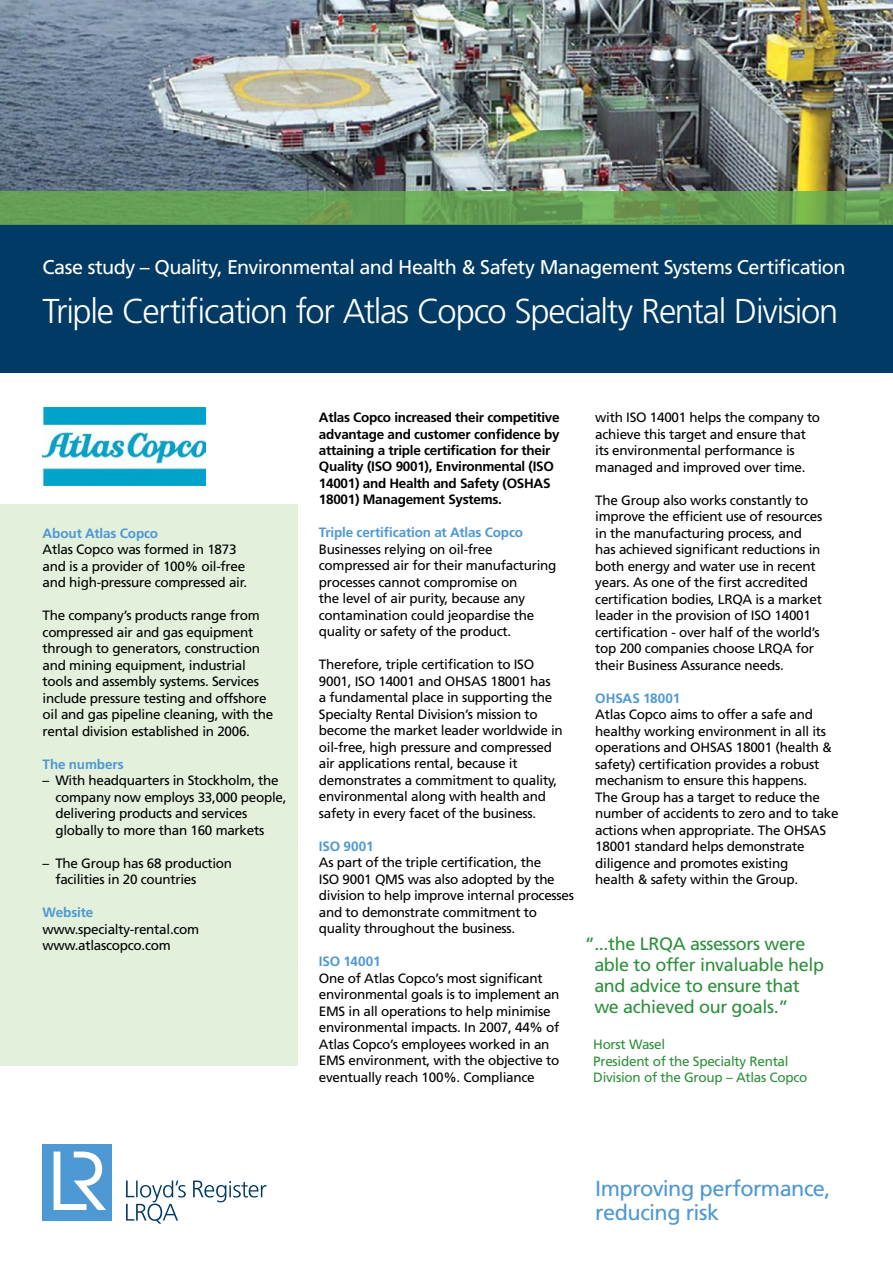
<style>
.page{position:relative;width:893px;height:1263px;background:#fff}
.page>*{position:absolute;margin:0;border:0;box-sizing:border-box;transform-origin:0 0}
.t1{font:300 34.5px "Frutiger LT Std";letter-spacing:-.04em;color:#fff}
.t2{font:21.75px/24.8px "Frutiger LT Std";letter-spacing:-.025em;color:#4e98d3}
.t3{font:19.8px "Frutiger LT Std";letter-spacing:-.03em;color:#fff}
.t4{font:18px/21px "Frutiger LT Std";letter-spacing:-.02em;color:#2d903c}
.t5{font:13.5px/16.5px "Frutiger LT Std";letter-spacing:-.02em;color:#000}
.t6{font:700 13.5px/16.5px "Frutiger LT Std";letter-spacing:-.02em;color:#000}
.t7{font:700 13.5px "Frutiger LT Std";letter-spacing:-.01em;color:#4e98d3}
.t8{font:13.5px/16.5px "Frutiger LT Std";letter-spacing:-.02em;color:#2d903c}
</style>
<div class="page">
<img style="left:0;top:0;width:893px;height:191px">
<div style="left:0;top:224px;width:893px;height:149px;background:#003a65"></div>
<svg style="left:0;top:191px;width:893px;height:33px;background:#66a053"></svg>
<div style="left:42px;top:1144px;width:70px;height:76px;background:#4e98d3"></div>
<svg style="left:54px;top:1151px;width:52px;height:59px"></svg>
<svg style="left:193px;top:1180px;width:73px;height:22px"></svg>
<svg style="left:126px;top:1180px;width:60px;height:44px"></svg>
<div style="left:0;top:505px;width:298px;height:561px;background:#e2f0dc"></div>
<img style="left:43px;top:408px;width:163px;height:78px">
<h3 class="t3" style="left:43px;top:255px;width:804px">Case study – Quality, Environmental and Health &amp; Safety Management Systems Certification</h3>
<h1 class="t1" style="left:43px;top:292px;width:797px">Triple Certification for Atlas Copco Specialty Rental Division</h1>
<p class="t7" style="left:43px;top:525px;width:117px">About Atlas Copco</p>
<p class="t5" style="left:43px;top:541px;width:206px">Atlas Copco was formed in 1873 and is a provider of 100% oil-free and high-pressure compressed air.</p>
<p class="t5" style="left:43px;top:607px;width:232px">The company’s products range from compressed air and gas equipment through to generators, construction and mining equipment, industrial tools and assembly systems. Services include pressure testing and offshore oil and gas pipeline cleaning, with the rental division established in 2006.</p>
<p class="t7" style="left:43px;top:756px;width:83px">The numbers</p>
<p class="t5" style="left:55px;top:772px;width:233px;text-indent:-13px">– With headquarters in Stockholm, the company now employs 33,000 people, delivering products and services globally to more than 160 markets</p>
<p class="t5" style="left:55px;top:855px;width:178px;text-indent:-13px">– The Group has 68 production facilities in 20 countries</p>
<p class="t7" style="left:43px;top:904px;width:52px">Website</p>
<p class="t5" style="left:43px;top:921px;width:158px">www.specialty-rental.com www.atlascopco.com</p>
<p class="t6" style="left:319px;top:409px;width:242px">Atlas Copco increased their competitive advantage and customer confidence by attaining a triple certification for their Quality (ISO 9001), Environmental (ISO 14001) and Health and Safety (OSHAS 18001) Management Systems.</p>
<p class="t7" style="left:319px;top:525px;width:206px">Triple certification at Atlas Copco</p>
<p class="t5" style="left:319px;top:541px;width:239px">Businesses relying on oil-free compressed air for their manufacturing processes cannot compromise on<br>the level of air purity, because any contamination could jeopardise the quality or safety of the product.</p>
<p class="t5" style="left:319px;top:657px;width:245px">Therefore, triple certification to ISO 9001, ISO 14001 and OHSAS 18001 has<br>a fundamental place in supporting the Specialty Rental Division’s mission to become the market leader worldwide in oil-free, high pressure and compressed air applications rental, because it demonstrates a commitment to quality, environmental along with health and safety in every facet of the business.</p>
<p class="t7" style="left:319px;top:838px;width:56px">ISO 9001</p>
<p class="t5" style="left:319px;top:854px;width:257px">As part of the triple certification, the<br>ISO 9001 QMS was also adopted by the division to help improve internal processes and to demonstrate commitment to quality throughout the business.</p>
<p class="t7" style="left:319px;top:954px;width:63px">ISO 14001</p>
<p class="t5" style="left:319px;top:970px;width:242px">One of Atlas Copco’s most significant environmental goals is to implement an EMS in all operations to help minimise environmental impacts. In 2007, 44% of Atlas Copco’s employees worked in an EMS environment, with the objective to eventually reach 100%. Compliance</p>
<p class="t5" style="left:595px;top:409px;width:226px">with ISO 14001 helps the company to achieve this target and ensure that its environmental performance is managed and improved over time.</p>
<p class="t5" style="left:595px;top:492px;width:229px">The Group also works constantly to improve the efficient use of resources in the manufacturing process, and has achieved significant reductions in both energy and water use in recent years. As one of the first accredited certification bodies, LRQA is a market leader in the provision of ISO 14001 certification - over half of the world’s top 200 companies choose LRQA for their Business Assurance needs.</p>
<p class="t7" style="left:595px;top:690px;width:86px">OHSAS 18001</p>
<p class="t5" style="left:595px;top:706px;width:245px">Atlas Copco aims to offer a safe and healthy working environment in all its operations and OHSAS 18001 (health &amp; safety) certification provides a robust mechanism to ensure this happens.<br>The Group has a target to reduce the number of accidents to zero and to take actions when appropriate. The OHSAS 18001 standard helps demonstrate diligence and promotes existing<br>health &amp; safety within the Group.</p>
<h3 class="t4" style="left:594px;top:933px;width:231px;text-indent:-10px">“...the LRQA assessors were able to offer invaluable help and advice to ensure that we achieved our goals.”</h3>
<p class="t8" style="left:593px;top:1036px;width:216px">Horst Wasel<br>President of the Specialty Rental<br>Division of the Group – Atlas Copco</p>
<h2 class="t2" style="left:595px;top:1176px;width:237px">Improving performance, reducing risk</h2>
</div>
